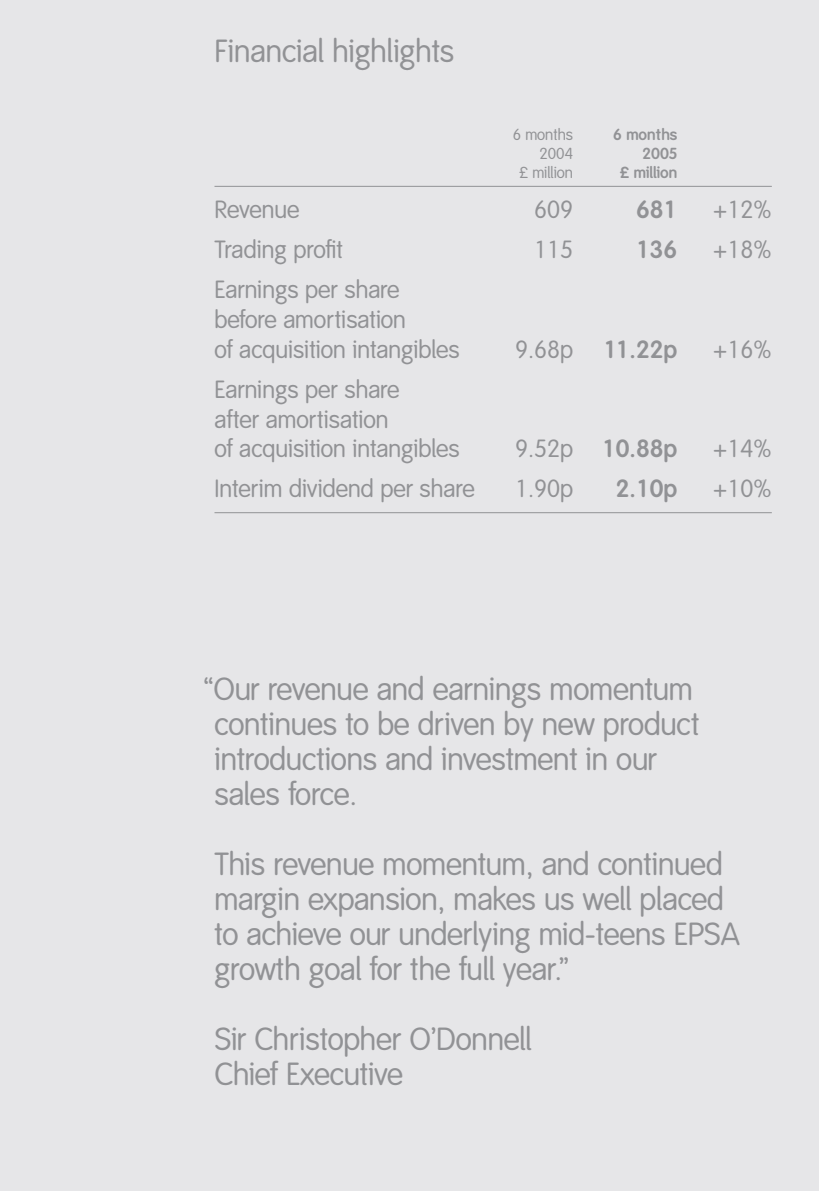
<style>
.page{position:relative;width:819px;height:1191px;background:#e6e6e8}
.page>*{position:absolute;margin:0;border:0;box-sizing:border-box;transform-origin:0 0}
.t1{font:31.5px/35px "Smith&Nephew";letter-spacing:-.005em;color:#919295}
.t2{font:24.5px/29.8px "Smith&Nephew";color:#919295}
.t3{font:700 24.5px "Smith&Nephew TF";color:#919295}
.t4{font:24.5px "Smith&Nephew TF";color:#919295}
.t5{font:15.75px "Smith&Nephew";color:#919295}
.t6{font:700 15.75px "Smith&Nephew";color:#919295}
.s1{font-weight:400}
</style>
<div class="page">
<hr style="left:214px;top:186px;width:557px;height:1px;background:#919295">
<hr style="left:214px;top:512px;width:557px;height:1px;background:#919295">
<p class="t1" style="left:214px;top:36px;width:241px">Financial highlights</p>
<p class="t5" style="left:512px;top:129px;width:62px">6 months</p>
<p class="t6" style="left:613px;top:129px;width:66px">6 months</p>
<p class="t5" style="left:539px;top:148px;width:35px">2004</p>
<p class="t6" style="left:642px;top:148px;width:36px">2005</p>
<p class="t5" style="left:519px;top:167px;width:55px">£ million</p>
<p class="t6" style="left:619px;top:167px;width:59px">£ million</p>
<p class="t2" style="left:214px;top:197px;width:86px">Revenue</p>
<p class="t4" style="left:534px;top:201px;width:40px">609</p>
<p class="t3" style="left:636px;top:201px;width:43px">681</p>
<p class="t4" style="left:712px;top:201px;width:60px">+12%</p>
<p class="t2" style="left:214px;top:237px;width:130px">Trading profit</p>
<p class="t4" style="left:534px;top:241px;width:40px">115</p>
<p class="t3" style="left:636px;top:241px;width:43px">136</p>
<p class="t4" style="left:712px;top:241px;width:60px">+18%</p>
<p class="t2" style="left:214px;top:277px;width:247px">Earnings per share before amortisation<br>of acquisition intangibles</p>
<p class="t3" style="left:515px;top:340px;width:164px"><span class="s1">9.68p</span> 11.22p</p>
<p class="t4" style="left:712px;top:340px;width:60px">+16%</p>
<p class="t2" style="left:214px;top:377px;width:247px">Earnings per share<br>after amortisation<br>of acquisition intangibles</p>
<p class="t3" style="left:515px;top:440px;width:164px"><span class="s1">9.52p</span> 10.88p</p>
<p class="t4" style="left:712px;top:440px;width:60px">+14%</p>
<p class="t2" style="left:214px;top:476px;width:262px">Interim dividend per share</p>
<p class="t4" style="left:515px;top:480px;width:59px">1.90p</p>
<p class="t3" style="left:616px;top:480px;width:63px">2.10p</p>
<p class="t4" style="left:712px;top:480px;width:60px">+10%</p>
<p class="t1" style="left:214px;top:674px;width:486px;text-indent:-11px">“Our revenue and earnings momentum continues to be driven by new product introductions and investment in our sales force.</p>
<p class="t1" style="left:214px;top:849px;width:527px">This revenue momentum, and continued margin expansion, makes us well placed to achieve our underlying mid-teens EPSA growth goal for the full year.”</p>
<p class="t1" style="left:214px;top:1024px;width:318px">Sir Christopher O’Donnell<br>Chief Executive</p>
</div>
